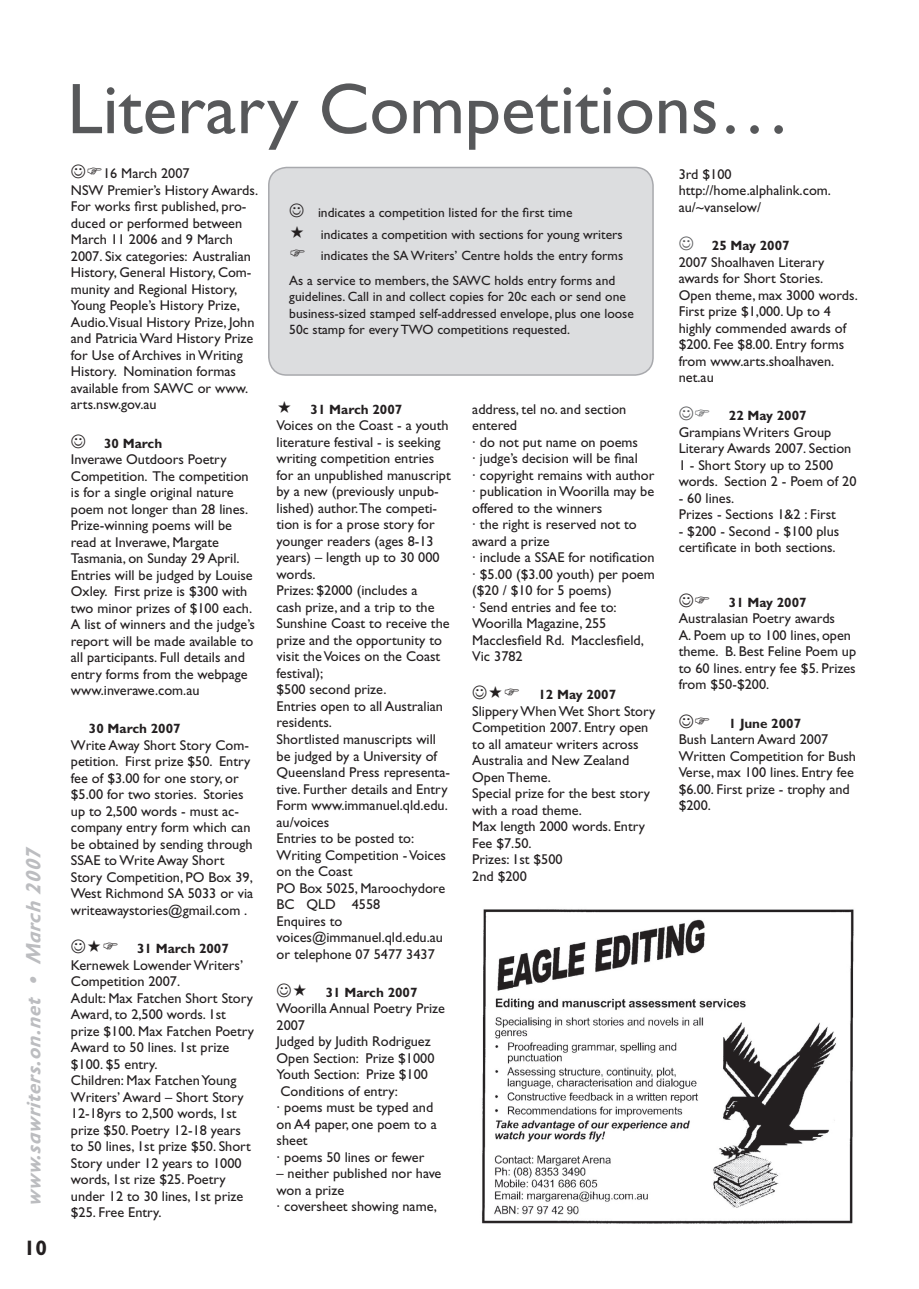
<style>
.page{position:relative;width:919px;height:1289px;background:#fff}
.page>*{position:absolute;margin:0;border:0;box-sizing:border-box;transform-origin:0 0}
.t1{font:72px "Gill Sans";color:#57585a}
.t2{font:italic 700 21px "Gill Sans";color:#bcbdc0}
.t3{font:700 21px "Gill Sans";color:#231f20}
.t4{font:14.25px/16.5px "Gill Sans";color:#231f20}
.t5{font:13.5px/16.2px "Gill Sans";color:#231f20}
.t6{font:700 13.5px "Gill Sans";color:#231f20}
</style>
<div class="page">
<div style="left:268px;top:166px;width:386px;height:209px;background:#dcdddf"></div>
<img style="left:482px;top:909px;width:372px;height:315px">
<svg style="left:290px;top:204px;width:14px;height:13px"></svg>
<svg style="left:291px;top:225px;width:12px;height:12px"></svg>
<svg style="left:291px;top:250px;width:14px;height:7px"></svg>
<h2 class="t2" style="left:21px;top:1205px;width:363px;rotate:-90deg">www.sawriters.on.net • March 2007</h2>
<h2 class="t3" style="left:24px;top:1235px;width:25px">10</h2>
<h1 class="t1" style="left:67px;top:68px;width:724px">Literary Competitions…</h1>
<p class="t4" style="left:71px;top:165px;width:189px;text-indent:32px">16 March 2007<br>NSW Premier’s History Awards.<br>For works first published, pro&shy;duced or performed between<br>March 11 2006 and 9 March<br>2007. Six categories: Australian<br>History, General History, Com&shy;munity and Regional History,<br>Young People’s History Prize,<br>Audio.Visual History Prize, John and Patricia Ward History Prize for Use of Archives in Writing<br>History. Nomination formas available from SAWC or www. arts.nsw.gov.au</p>
<p class="t6" style="left:104px;top:435px;width:60px">30 March</p>
<p class="t4" style="left:71px;top:451px;width:185px">Inverawe Outdoors Poetry<br>Competition. The competition is for a single original nature poem not longer than 28 lines.<br>Prize-winning poems will be read at Inverawe, Margate<br>Tasmania, on Sunday 29 April.<br>Entries will be judged by Louise<br>Oxley. First prize is $300 with two minor prizes of $100 each.<br>A list of winners and the judge’s report will be made available to all participants. Full details and entry forms from the webpage www.inverawe.com.au</p>
<p class="t6" style="left:89px;top:720px;width:93px">30 March 2007</p>
<p class="t4" style="left:71px;top:736px;width:184px">Write Away Short Story Com&shy;petition. First prize $50. Entry fee of $3.00 for one story, or $5.00 for two stories. Stories up to 2,500 words - must ac&shy;company entry form which can be obtained by sending through<br>SSAE to Write Away Short<br>Story Competition, PO Box 39,<br>West Richmond SA 5033 or via writeawaystories@gmail.com .</p>
<p class="t6" style="left:137px;top:940px;width:93px">31 March 2007</p>
<p class="t4" style="left:71px;top:956px;width:185px">Kernewek Lowender Writers’<br>Competition 2007.<br>Adult: Max Fatchen Short Story<br>Award, to 2,500 words. 1st prize $100. Max Fatchen Poetry<br>Award to 50 lines. 1st prize $100. $5 entry.<br>Children: Max Fatchen Young<br>Writers’ Award – Short Story<br>12-18yrs to 2,500 words, 1st prize $50. Poetry 12-18 years to 50 lines, 1st prize $50. Short<br>Story under 12 years to 1000 words, 1st rize $25. Poetry under 12 to 30 lines, 1st prize $25. Free Entry.</p>
<p class="t5" style="left:318px;top:202px;width:307px;line-height:21.6px">indicates a competition listed for the first time indicates a competition with sections for young writers indicates the SA Writers’ Centre holds the entry forms</p>
<p class="t5" style="left:289px;top:272px;width:346px">As a service to members, the SAWC holds entry forms and guidelines. Call in and collect copies for 20c each or send one business-sized stamped self-addressed envelope, plus one loose 50c stamp for every TWO competitions requested.</p>
<p class="t6" style="left:310px;top:401px;width:93px">31 March 2007</p>
<p class="t4" style="left:276px;top:417px;width:176px">Voices on the Coast - a youth literature festival - is seeking writing competition entries for an unpublished manuscript by a new (previously unpub&shy;lished) author.The competi&shy;tion is for a prose story for younger readers (ages 8-13 years) – length up to 30 000 words.<br>Prizes: $2000 (includes a<br>cash prize, and a trip to the<br>Sunshine Coast to receive the prize and the opportunity to visit the Voices on the Coast festival);<br>$500 second prize.<br>Entries open to all Australian residents.<br>Shortlisted manuscripts will be judged by a University of<br>Queensland Press representa&shy;tive. Further details and Entry<br>Form www.immanuel.qld.edu. au/voices<br>Entries to be posted to:<br>Writing Competition - Voices on the Coast<br>PO Box 5025, Maroochydore<br>BC QLD 4558<br>Enquires to voices@immanuel.qld.edu.au or telephone 07 5477 3437</p>
<p class="t6" style="left:326px;top:984px;width:93px">31 March 2007</p>
<p class="t4" style="left:276px;top:1000px;width:170px">Woorilla Annual Poetry Prize<br>2007<br>Judged by Judith Rodriguez<br>Open Section: Prize $1000<br>Youth Section: Prize $100<br>Conditions of entry:<br>· poems must be typed and on A4 paper, one poem to a sheet<br>· poems 50 lines or fewer</p>
<p class="t4" style="left:276px;top:1165px;width:166px">– neither published nor have won a prize<br>· coversheet showing name,</p>
<p class="t4" style="left:472px;top:400px;width:184px">address, tel no. and section entered<br>· do not put name on poems<br>· judge’s decision will be final<br>· copyright remains with author · publication in Woorilla may be offered to the winners<br>· the right is reserved not to award a prize<br>· include a SSAE for notification · $5.00 ($3.00 youth) per poem ($20 / $10 for 5 poems)<br>· Send entries and fee to:<br>Woorilla Magazine, 255<br>Macclesfield Rd. Macclesfield,<br>Vic 3782</p>
<p class="t6" style="left:538px;top:686px;width:79px">12 May 2007</p>
<p class="t4" style="left:472px;top:702px;width:185px">Slippery When Wet Short Story<br>Competition 2007. Entry open to all amateur writers across<br>Australia and New Zealand<br>Open Theme.<br>Special prize for the best story with a road theme.<br>Max length 2000 words. Entry<br>Fee $7.50.<br>Prizes: 1st $500<br>2nd $200</p>
<p class="t4" style="left:678px;top:166px;width:154px">3rd $100 http://home.alphalink.com. au/~vanselow/</p>
<p class="t6" style="left:712px;top:237px;width:79px">25 May 2007</p>
<p class="t4" style="left:678px;top:253px;width:180px">2007 Shoalhaven Literary awards for Short Stories.<br>Open theme, max 3000 words.<br>First prize $1,000. Up to 4 highly commended awards of $200. Fee $8.00. Entry forms from www.arts.shoalhaven. net.au</p>
<p class="t6" style="left:728px;top:407px;width:79px">22 May 2007</p>
<p class="t4" style="left:678px;top:423px;width:179px">Grampians Writers Group<br>Literary Awards 2007. Section<br>1 - Short Story up to 2500 words. Section 2 - Poem of 20</p>
<p class="t4" style="left:678px;top:489px;width:159px">- 60 lines.<br>Prizes - Sections 1&amp;2 : First</p>
<p class="t4" style="left:678px;top:522px;width:162px">- $200 - Second - $100 plus certificate in both sections.</p>
<p class="t6" style="left:728px;top:594px;width:79px">31 May 2007</p>
<p class="t4" style="left:678px;top:610px;width:179px">Australasian Poetry awards<br>A. Poem up to 100 lines, open theme. B. Best Feline Poem up to 60 lines. entry fee $5. Prizes from $50-$200.</p>
<p class="t6" style="left:728px;top:715px;width:74px">1 June 2007</p>
<p class="t4" style="left:678px;top:731px;width:179px">Bush Lantern Award 2007<br>Written Competition for Bush<br>Verse, max 100 lines. Entry fee $6.00. First prize - trophy and $200.</p>
</div>
